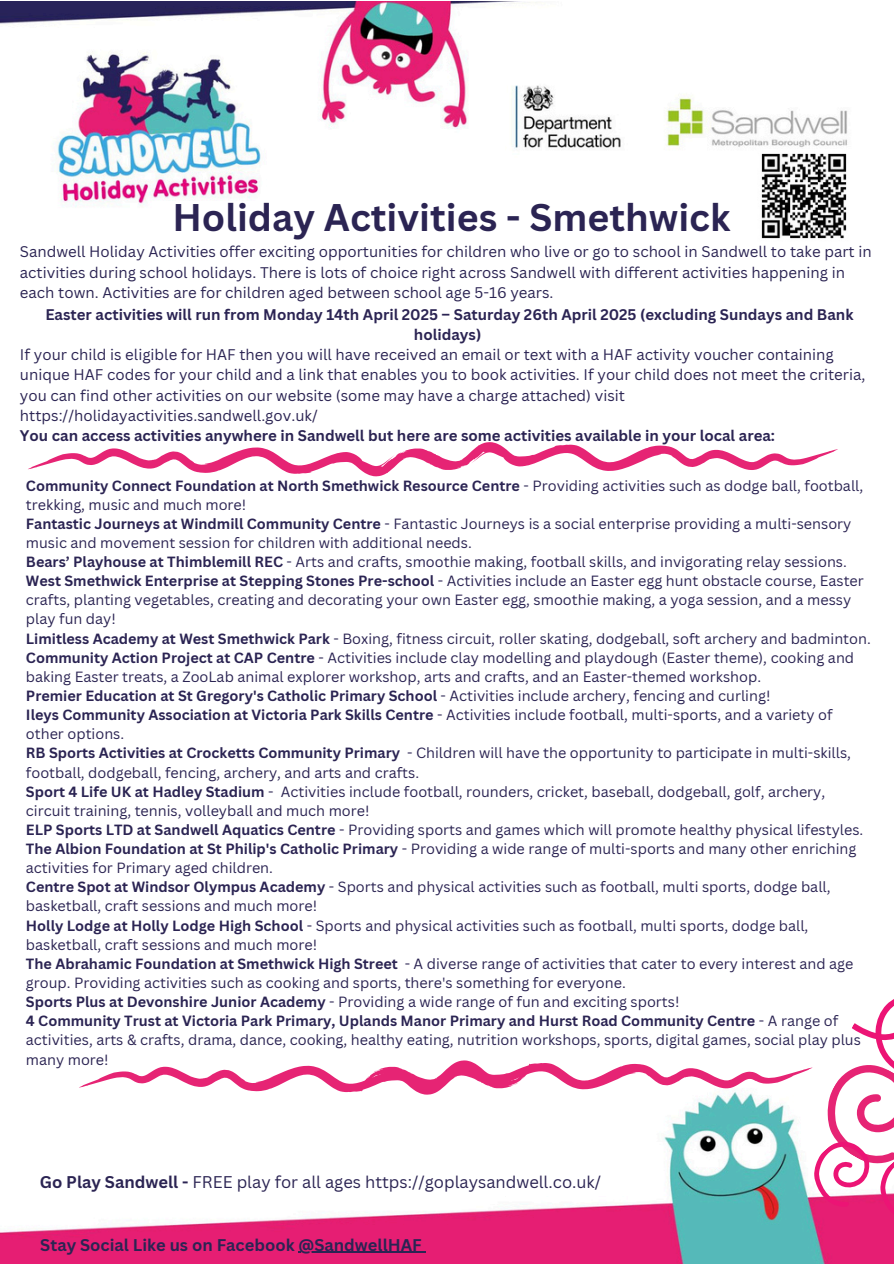
<style>
.page{position:relative;width:894px;height:1264px;background:#fff}
.page>*{position:absolute;margin:0;border:0;box-sizing:border-box;transform-origin:0 0}
.t1{font:700 37.5px "Canva Sans";color:#2b2453}
.t2{font:16.5px "Canva Sans";color:#2b2453}
.t3{font:700 16.5px "Canva Sans";color:#2b2453}
.t4{font:15px/20.2px "Canva Sans";color:#2b2453}
.t5{font:700 15px "Canva Sans";color:#2b2453}
.t6{font:14.4px/19.2px "Canva Sans";color:#2b2453}
.t7{font:700 14.4px "Canva Sans";color:#2b2453}
.s1{font-weight:700}
.s2{font-weight:400}
</style>
<div class="page">
<img style="left:1px;top:2px;width:892px;height:1261px">
<img style="left:757px;top:149px;width:93px;height:94px">
<hr style="left:298px;top:1251px;width:123px;height:1px;background:#2b2453">
<svg style="left:25px;top:442px;width:815px;height:34px"></svg>
<svg style="left:76px;top:981px;width:817px;height:246px"></svg>
<h3 class="t1" style="left:172px;top:191px;width:559px">Holiday Activities - Smethwick</h3>
<p class="t4" style="left:20px;top:241px;width:853px">Sandwell Holiday Activities offer exciting opportunities for children who live or go to school in Sandwell to take part in activities during school holidays. There is lots of choice right across Sandwell with different activities happening in each town. Activities are for children aged between school age 5-16 years.</p>
<p class="t5" style="left:45px;top:303px;width:809px">Easter activities will run from Monday 14th April 2025 – Saturday 26th April 2025 (excluding Sundays and Bank</p>
<p class="t5" style="left:414px;top:324px;width:69px">holidays)</p>
<p class="t4" style="left:20px;top:344px;width:815px">If your child is eligible for HAF then you will have received an email or text with a HAF activity voucher containing</p>
<p class="t4" style="left:20px;top:364px;width:846px">unique HAF codes for your child and a link that enables you to book activities. If your child does not meet the criteria,</p>
<p class="t4" style="left:20px;top:385px;width:606px">you can find other activities on our website (some may have a charge attached) visit</p>
<p class="t4" style="left:20px;top:405px;width:299px">https://holidayactivities.sandwell.gov.uk/</p>
<p class="t5" style="left:20px;top:425px;width:756px">You can access activities anywhere in Sandwell but here are some activities available in your local area:</p>
<p class="t6" style="left:26px;top:475px;width:838px"><span class="s1">Community Connect Foundation at North Smethwick Resource Centre</span> - Providing activities such as dodge ball, football, trekking, music and much more!</p>
<p class="t6" style="left:26px;top:513px;width:826px"><span class="s1">Fantastic Journeys at Windmill Community Centre</span> - Fantastic Journeys is a social enterprise providing a multi-sensory music and movement session for children with additional needs.</p>
<p class="t6" style="left:26px;top:552px;width:822px"><span class="s1">Bears’ Playhouse at Thimblemill REC</span> - Arts and crafts, smoothie making, football skills, and invigorating relay sessions.</p>
<p class="t6" style="left:26px;top:571px;width:839px"><span class="s1">West Smethwick Enterprise at Stepping Stones Pre-school</span> - Activities include an Easter egg hunt obstacle course, Easter crafts, planting vegetables, creating and decorating your own Easter egg, smoothie making, a yoga session, and a messy play fun day!</p>
<p class="t6" style="left:26px;top:628px;width:846px"><span class="s1">Limitless Academy at West Smethwick Park</span> - Boxing, fitness circuit, roller skating, dodgeball, soft archery and badminton.</p>
<p class="t6" style="left:26px;top:647px;width:829px"><span class="s1">Community Action Project at CAP Centre</span> - Activities include clay modelling and playdough (Easter theme), cooking and baking Easter treats, a ZooLab animal explorer workshop, arts and crafts, and an Easter-themed workshop.</p>
<p class="t7" style="left:26px;top:685px;width:745px">Premier Education at St Gregory's Catholic Primary School <span class="s2">- Activities include archery, fencing and curling!</span></p>
<p class="t6" style="left:26px;top:705px;width:807px"><span class="s1">Ileys Community Association at Victoria Park Skills Centre</span> - Activities include football, multi-sports, and a variety of other options.</p>
<p class="t6" style="left:26px;top:743px;width:826px"><span class="s1">RB Sports Activities at Crocketts Community Primary</span> - Children will have the opportunity to participate in multi-skills,</p>
<p class="t6" style="left:26px;top:762px;width:394px">football, dodgeball, fencing, archery, and arts and crafts.<br><span class="s1">Sport 4 Life UK at Hadley Stadium</span> -</p>
<p class="t6" style="left:26px;top:781px;width:838px;text-indent:255px">Activities include football, rounders, cricket, baseball, dodgeball, golf, archery, circuit training, tennis, volleyball and much more!<br><span class="s1">ELP Sports LTD at Sandwell Aquatics Centre</span> - Providing sports and games which will promote healthy physical lifestyles.</p>
<p class="t6" style="left:26px;top:838px;width:831px"><span class="s1">The Albion Foundation at St Philip's Catholic Primary</span> - Providing a wide range of multi-sports and many other enriching activities for Primary aged children.</p>
<p class="t6" style="left:26px;top:877px;width:805px"><span class="s1">Centre Spot at Windsor Olympus Academy</span> - Sports and physical activities such as football, multi sports, dodge ball, basketball, craft sessions and much more!</p>
<p class="t6" style="left:26px;top:915px;width:783px"><span class="s1">Holly Lodge at Holly Lodge High School</span> - Sports and physical activities such as football, multi sports, dodge ball, basketball, craft sessions and much more!</p>
<p class="t6" style="left:26px;top:953px;width:828px"><span class="s1">The Abrahamic Foundation at Smethwick High Street</span> - A diverse range of activities that cater to every interest and age group. Providing activities such as cooking and sports, there's something for everyone.</p>
<p class="t6" style="left:26px;top:991px;width:654px"><span class="s1">Sports Plus at Devonshire Junior Academy</span> - Providing a wide range of fun and exciting sports!</p>
<p class="t6" style="left:26px;top:1011px;width:836px"><span class="s1">4 Community Trust at Victoria Park Primary, Uplands Manor Primary and Hurst Road Community Centre</span> - A range of activities, arts &amp; crafts, drama, dance, cooking, healthy eating, nutrition workshops, sports, digital games, social play plus many more!</p>
<h1 class="t2" style="left:40px;top:1170px;width:563px"><span class="s1">Go Play Sandwell -</span> FREE play for all ages https://goplaysandwell.co.uk/</h1>
<p class="t3" style="left:40px;top:1232px;width:383px">Stay Social Like us on Facebook @SandwellHAF</p>
</div>
